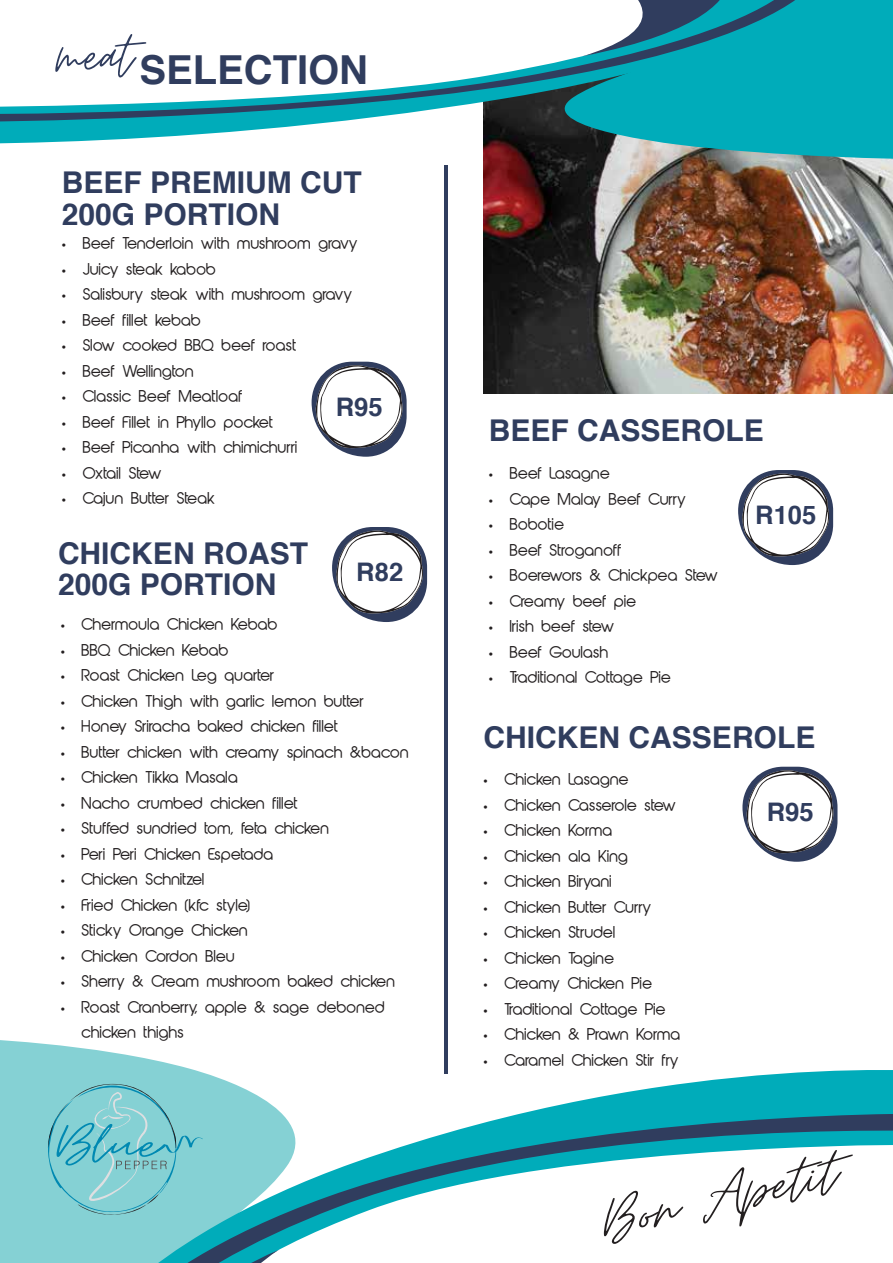
<style>
.page{position:relative;width:893px;height:1263px;background:#fff}
.page>*{position:absolute;margin:0;border:0;box-sizing:border-box;transform-origin:0 0}
.t1{font:italic 67.2px "Moon Time";color:#231f20;scale:1.2 1}
.t2{font:700 39.9px "Helvetica";color:#303d5e}
.t3{font:700 30px/31.5px "Helvetica";color:#303d5e}
.t4{font:700 25.65px "Helvetica";color:#303d5e}
.t5{font:15px/25.5px "Abeatby Kai";color:#231f20}
.t6{font:15px "Abeatby Kai";letter-spacing:-.025em;color:#231f20}
.s1{font-family:"Myriad Pro"}
</style>
<div class="page">
<svg style="left:0;top:1046px;width:893px;height:217px"></svg>
<svg style="left:25px;top:1106px;width:868px;height:157px;fill:#85d1d4"></svg>
<svg style="left:54px;top:1113px;width:839px;height:150px"></svg>
<svg style="left:114px;top:1139px;width:779px;height:124px"></svg>
<svg style="left:132px;top:1250px;width:181px;height:13px"></svg>
<img style="left:484px;top:306px;width:409px;height:87px">
<img style="left:444px;top:0;width:449px;height:306px">
<svg style="left:0;top:0;width:879px;height:155px"></svg>
<svg style="left:0;top:0;width:850px;height:126px;background:#16acb8"></svg>
<svg style="left:0;top:0;width:819px;height:123px;background:#1b9dab"></svg>
<svg style="left:0;top:0;width:755px;height:110px"></svg>
<svg style="left:546px;top:0;width:191px;height:56px"></svg>
<hr style="left:445px;top:165px;width:3px;height:909px;background:#303d5e">
<svg style="left:312px;top:362px;width:95px;height:95px"></svg>
<svg style="left:316px;top:365px;width:87px;height:83px"></svg>
<svg style="left:742px;top:767px;width:95px;height:95px"></svg>
<svg style="left:746px;top:770px;width:87px;height:83px"></svg>
<svg style="left:332px;top:527px;width:95px;height:95px"></svg>
<svg style="left:336px;top:531px;width:87px;height:83px"></svg>
<svg style="left:738px;top:470px;width:95px;height:95px"></svg>
<svg style="left:742px;top:474px;width:87px;height:83px"></svg>
<svg style="left:47px;top:1072px;width:156px;height:146px;background:#7dcbd0"></svg>
<h2 class="t2" style="left:56px;top:43px;width:314px"><sup>meat</sup>SELECTION</h2>
<h3 class="t3" style="left:62px;top:168px;width:301px">BEEF PREMIUM CUT<br>200G PORTION</h3>
<p class="t5" style="left:62px;top:232px;width:298px"><span class="s1">•</span> Beef Tenderloin with mushroom gravy</p>
<p class="t5" style="left:62px;top:258px;width:156px"><span class="s1">•</span> Juicy steak kabob</p>
<p class="t5" style="left:62px;top:283px;width:292px"><span class="s1">•</span> Salisbury steak with mushroom gravy</p>
<p class="t5" style="left:62px;top:309px;width:141px"><span class="s1">•</span> Beef fillet kebab</p>
<p class="t5" style="left:62px;top:334px;width:237px"><span class="s1">•</span> Slow cooked BBQ beef roast</p>
<p class="t5" style="left:62px;top:360px;width:134px"><span class="s1">•</span> Beef Wellington</p>
<p class="t5" style="left:62px;top:385px;width:183px"><span class="s1">•</span> Classic Beef Meatloaf</p>
<p class="t5" style="left:62px;top:411px;width:213px"><span class="s1">•</span> Beef Fillet in Phyllo pocket</p>
<p class="t5" style="left:62px;top:436px;width:238px"><span class="s1">•</span> Beef Picanha with chimichurri</p>
<p class="t6" style="left:62px;top:467px;width:102px"><span class="s1">•</span> Oxtail Stew</p>
<p class="t5" style="left:62px;top:487px;width:155px"><span class="s1">•</span> Cajun Butter Steak</p>
<h3 class="t4" style="left:336px;top:389px;width:48px">R95</h3>
<h3 class="t3" style="left:58px;top:539px;width:251px">CHICKEN ROAST<br>200G PORTION</h3>
<h3 class="t4" style="left:356px;top:555px;width:48px">R82</h3>
<p class="t5" style="left:61px;top:613px;width:219px"><span class="s1">•</span> Chermoula Chicken Kebab</p>
<p class="t5" style="left:61px;top:639px;width:170px"><span class="s1">•</span> BBQ Chicken Kebab</p>
<p class="t5" style="left:61px;top:664px;width:216px"><span class="s1">•</span> Roast Chicken Leg quarter</p>
<p class="t5" style="left:61px;top:690px;width:305px"><span class="s1">•</span> Chicken Thigh with garlic lemon butter</p>
<p class="t5" style="left:61px;top:715px;width:279px"><span class="s1">•</span> Honey Sriracha baked chicken fillet</p>
<p class="t5" style="left:61px;top:741px;width:350px"><span class="s1">•</span> Butter chicken with creamy spinach &amp;bacon</p>
<p class="t5" style="left:61px;top:766px;width:179px"><span class="s1">•</span> Chicken Tikka Masala</p>
<p class="t5" style="left:61px;top:792px;width:239px"><span class="s1">•</span> Nacho crumbed chicken fillet</p>
<p class="t5" style="left:61px;top:817px;width:270px"><span class="s1">•</span> Stuffed sundried tom, feta chicken</p>
<p class="t5" style="left:61px;top:843px;width:215px"><span class="s1">•</span> Peri Peri Chicken Espetada</p>
<p class="t5" style="left:61px;top:868px;width:146px"><span class="s1">•</span> Chicken Schnitzel</p>
<p class="t5" style="left:61px;top:894px;width:192px"><span class="s1">•</span> Fried Chicken (kfc style)</p>
<p class="t5" style="left:61px;top:919px;width:189px"><span class="s1">•</span> Sticky Orange Chicken</p>
<p class="t5" style="left:61px;top:945px;width:176px"><span class="s1">•</span> Chicken Cordon Bleu</p>
<p class="t5" style="left:61px;top:970px;width:336px"><span class="s1">•</span> Sherry &amp; Cream mushroom baked chicken</p>
<p class="t5" style="left:82px;top:996px;width:305px;text-indent:-21px"><span class="s1">•</span> Roast Cranberry, apple &amp; sage deboned chicken thighs</p>
<h3 class="t3" style="left:489px;top:417px;width:277px">BEEF CASSEROLE</h3>
<p class="t5" style="left:489px;top:462px;width:123px"><span class="s1">•</span> Beef Lasagne</p>
<p class="t5" style="left:489px;top:487px;width:199px"><span class="s1">•</span> Cape Malay Beef Curry</p>
<p class="t5" style="left:489px;top:513px;width:77px"><span class="s1">•</span> Bobotie</p>
<p class="t5" style="left:489px;top:538px;width:135px"><span class="s1">•</span> Beef Stroganoff</p>
<p class="t5" style="left:489px;top:564px;width:231px"><span class="s1">•</span> Boerewors &amp; Chickpea Stew</p>
<p class="t5" style="left:489px;top:589px;width:149px"><span class="s1">•</span> Creamy beef pie</p>
<p class="t5" style="left:489px;top:615px;width:127px"><span class="s1">•</span> Irish beef stew</p>
<p class="t5" style="left:489px;top:640px;width:121px"><span class="s1">•</span> Beef Goulash</p>
<p class="t5" style="left:489px;top:666px;width:184px"><span class="s1">•</span> Traditional Cottage Pie</p>
<h3 class="t4" style="left:755px;top:498px;width:63px">R105</h3>
<h3 class="t3" style="left:484px;top:723px;width:333px">CHICKEN CASSEROLE</h3>
<p class="t5" style="left:484px;top:768px;width:147px"><span class="s1">•</span> Chicken Lasagne</p>
<p class="t5" style="left:484px;top:793px;width:195px"><span class="s1">•</span> Chicken Casserole stew</p>
<p class="t5" style="left:484px;top:819px;width:131px"><span class="s1">•</span> Chicken Korma</p>
<p class="t5" style="left:484px;top:844px;width:146px"><span class="s1">•</span> Chicken ala King</p>
<p class="t5" style="left:484px;top:870px;width:130px"><span class="s1">•</span> Chicken Biryani</p>
<p class="t5" style="left:484px;top:895px;width:170px"><span class="s1">•</span> Chicken Butter Curry</p>
<p class="t5" style="left:484px;top:921px;width:134px"><span class="s1">•</span> Chicken Strudel</p>
<p class="t5" style="left:484px;top:946px;width:132px"><span class="s1">•</span> Chicken Tagine</p>
<p class="t5" style="left:484px;top:972px;width:170px"><span class="s1">•</span> Creamy Chicken Pie</p>
<p class="t5" style="left:484px;top:997px;width:184px"><span class="s1">•</span> Traditional Cottage Pie</p>
<p class="t5" style="left:484px;top:1023px;width:199px"><span class="s1">•</span> Chicken &amp; Prawn Korma</p>
<p class="t5" style="left:484px;top:1048px;width:197px"><span class="s1">•</span> Caramel Chicken Stir fry</p>
<h3 class="t4" style="left:767px;top:794px;width:48px">R95</h3>
<h1 class="t1" style="left:594px;top:1192px;width:201px;rotate:-12deg">Bon Apetit</h1>
</div>
